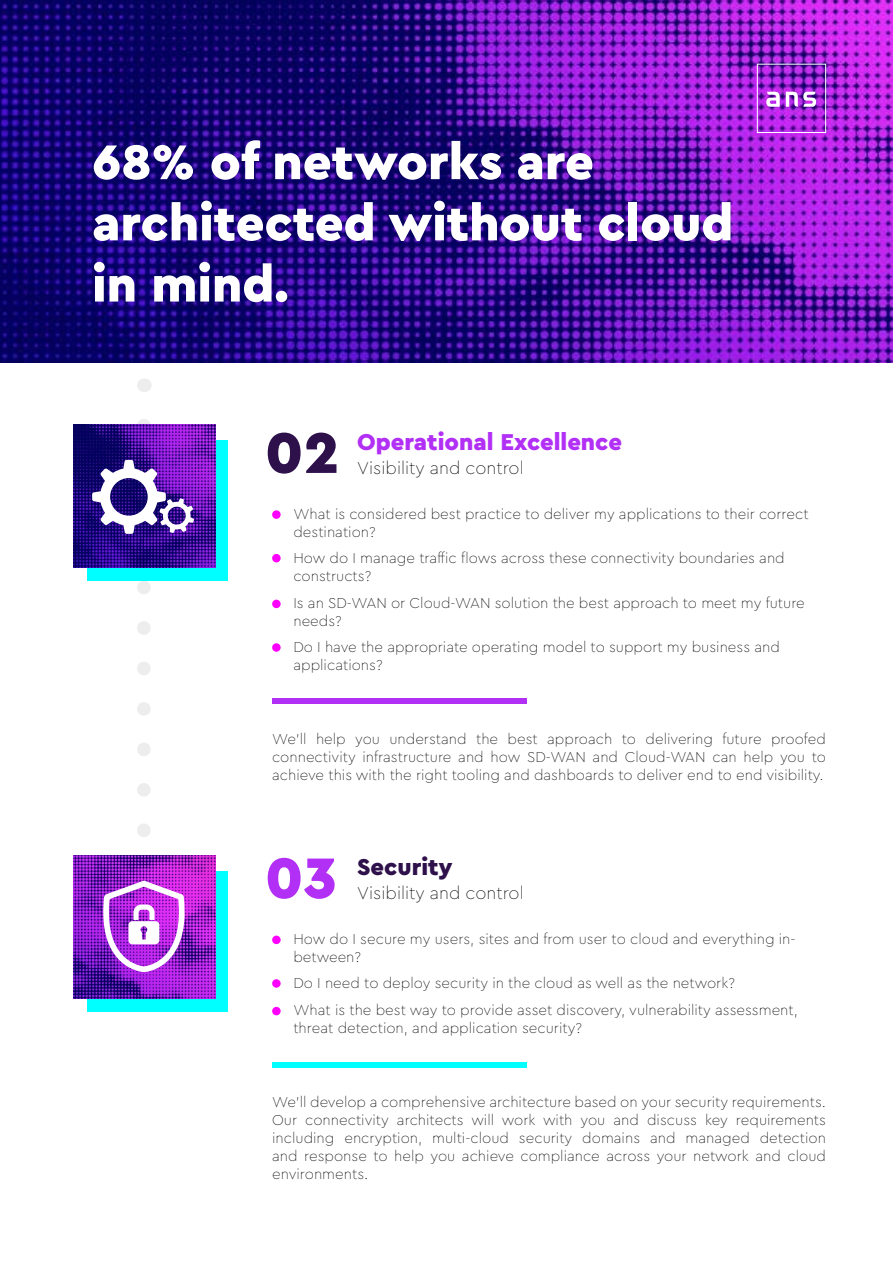
<style>
.page{position:relative;width:893px;height:1263px;background:#fff}
.page>*{position:absolute;margin:0;border:0;box-sizing:border-box;transform-origin:0 0}
.t1{font:900 60px "Cera Pro";color:#2e104b}
.t2{font:900 60px "Cera Pro";color:#b22ff5}
.t3{font:900 51px/61.2px "Cera Pro";color:#fff}
.t4{font:900 24px "Cera Pro";color:#b22ff5}
.t5{font:900 24px "Cera Pro";color:#2e104b}
.t6{font:100 18px "Cera Pro";color:#000}
.t7{font:100 15px/18px "Cera Pro";color:#000}
</style>
<div class="page">
<img style="left:0;top:0;width:893px;height:363px">
<svg style="left:144px;top:379px;width:1px;height:13px"></svg>
<div style="left:87px;top:439px;width:141px;height:141px;background:#0ff"></div>
<img style="left:73px;top:425px;width:142px;height:142px">
<div style="left:272px;top:510px;width:9px;height:9px;background:#f0f;border-radius:50%"></div>
<div style="left:272px;top:554px;width:9px;height:8px;background:#f0f;border-radius:50%"></div>
<div style="left:272px;top:600px;width:9px;height:8px;background:#f0f;border-radius:50%"></div>
<div style="left:272px;top:643px;width:9px;height:9px;background:#f0f;border-radius:50%"></div>
<div style="left:272px;top:698px;width:255px;height:6px;background:#b22ff5"></div>
<div style="left:87px;top:871px;width:141px;height:141px;background:#0ff"></div>
<img style="left:73px;top:856px;width:142px;height:143px">
<svg style="left:272px;top:935px;width:9px;height:9px"></svg>
<div style="left:272px;top:979px;width:9px;height:9px;background:#f0f;border-radius:50%"></div>
<div style="left:272px;top:1007px;width:9px;height:8px;background:#f0f;border-radius:50%"></div>
<div style="left:272px;top:1062px;width:255px;height:6px;background:#0ff"></div>
<svg style="left:92px;top:426px;width:102px;height:546px"></svg>
<div style="left:757px;top:64px;width:69px;height:69px;border:1px solid #fff"></div>
<svg style="left:766px;top:92px;width:14px;height:15px"></svg>
<svg style="left:786px;top:92px;width:30px;height:15px"></svg>
<h2 class="t3" style="left:92px;top:130px;width:643px">68% of networks are architected without cloud in mind.</h2>
<h3 class="t4" style="left:357px;top:426px;width:266px">Operational Excellence</h3>
<p class="t6" style="left:357px;top:456px;width:168px">Visibility and control</p>
<p class="t7" style="left:293px;top:504px;width:517px">What is considered best practice to deliver my applications to their correct destination?</p>
<p class="t7" style="left:293px;top:549px;width:493px">How do I manage traffic flows across these connectivity boundaries and constructs?</p>
<p class="t7" style="left:293px;top:593px;width:513px">Is an SD-WAN or Cloud-WAN solution the best approach to meet my future needs?</p>
<p class="t7" style="left:293px;top:638px;width:488px">Do I have the appropriate operating model to support my business and applications?</p>
<h1 class="t1" style="left:265px;top:413px;width:76px">02</h1>
<p class="t7" style="left:272px;top:730px;width:555px;text-align:justify">We’ll help you understand the best approach to delivering future proofed connectivity infrastructure and how SD-WAN and Cloud-WAN can help you to achieve this with the right tooling and dashboards to deliver end to end visibility.</p>
<h3 class="t5" style="left:357px;top:851px;width:97px">Security</h3>
<p class="t6" style="left:357px;top:881px;width:168px">Visibility and control</p>
<p class="t7" style="left:293px;top:929px;width:504px">How do I secure my users, sites and from user to cloud and everything in&shy;between?</p>
<p class="t7" style="left:293px;top:969px;width:506px;line-height:26.5px">Do I need to deploy security in the cloud as well as the network?<br>What is the best way to provide asset discovery, vulnerability assessment,</p>
<p class="t7" style="left:293px;top:1018px;width:290px">threat detection, and application security?</p>
<h1 class="t2" style="left:265px;top:838px;width:74px">03</h1>
<p class="t7" style="left:272px;top:1092px;width:555px;text-align:justify">We’ll develop a comprehensive architecture based on your security requirements.<br>Our connectivity architects will work with you and discuss key requirements including encryption, multi-cloud security domains and managed detection and response to help you achieve compliance across your network and cloud environments.</p>
</div>
